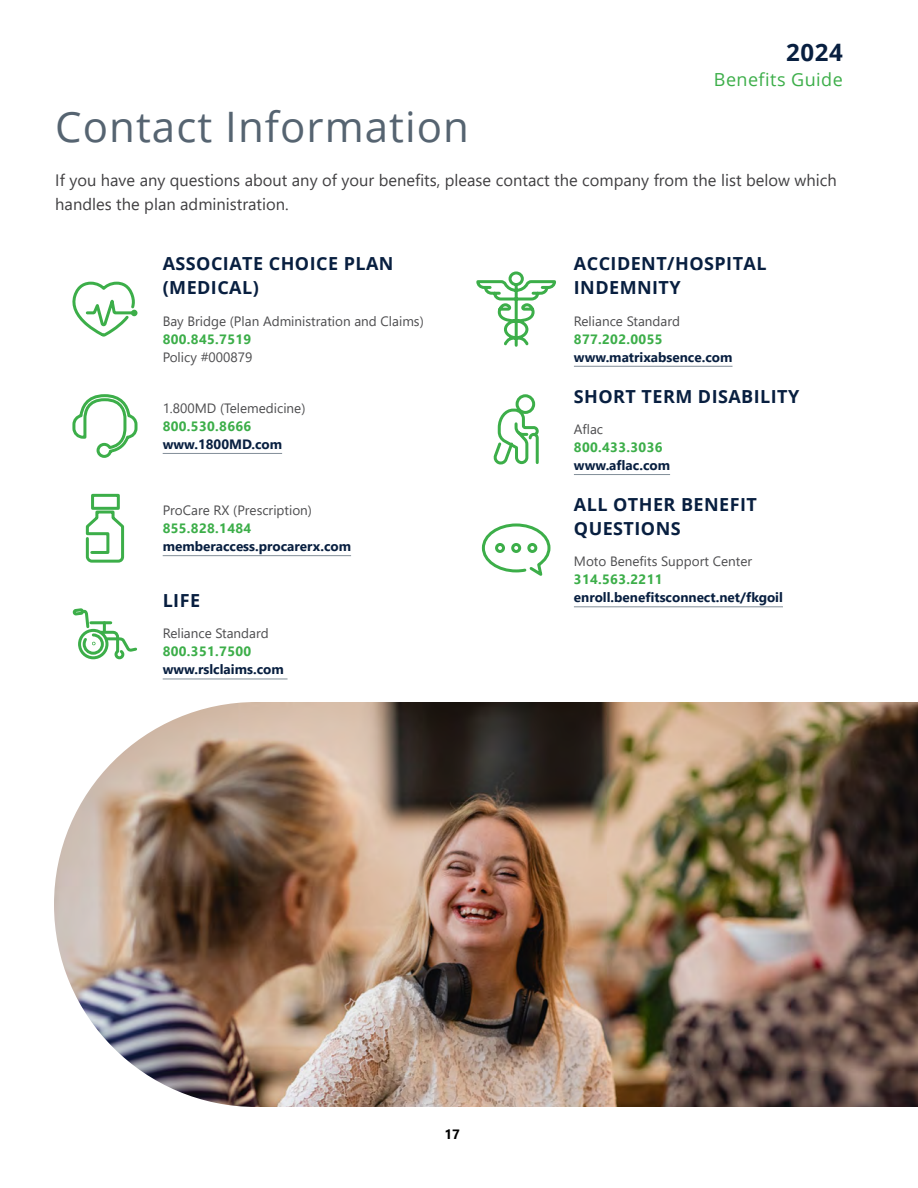
<style>
.page{position:relative;width:918px;height:1188px;background:#fff}
.page>*{position:absolute;margin:0;border:0;box-sizing:border-box;transform-origin:0 0}
.t1{font:42px "Open Sans";letter-spacing:.025em;color:#566471}
.t2{font:700 24px "Open Sans";color:#081f40}
.t3{font:700 18px/24px "Open Sans";letter-spacing:.025em;color:#081f40}
.t4{font:18px "Open Sans";letter-spacing:.025em;color:#3cae49}
.t5{font:16.5px/24px "Segoe UI";color:#414042}
.t6{font:13.5px "Segoe UI";color:#4d4d4f}
.t7{font:700 13.5px "Segoe UI";color:#081f40}
.t8{font:700 13.5px "Segoe UI";letter-spacing:.025em;color:#3cae49}
.t9{font:700 13.5px "Segoe UI";color:#000}
</style>
<div class="page">
<img style="left:54px;top:702px;width:864px;height:405px">
<svg style="left:72px;top:281px;width:65px;height:56px"></svg>
<div style="left:131px;top:310px;width:7px;height:6px;border:3px solid #3cae49;border-radius:50%"></div>
<svg style="left:72px;top:394px;width:66px;height:64px"></svg>
<hr style="left:163px;top:453px;width:119px;height:1px;background:#828e98">
<hr style="left:163px;top:555px;width:188px;height:1px;background:#828e98">
<svg style="left:72px;top:493px;width:65px;height:167px"></svg>
<hr style="left:163px;top:679px;width:125px;height:1px;background:#828e98">
<svg style="left:476px;top:271px;width:80px;height:76px"></svg>
<hr style="left:574px;top:366px;width:159px;height:1px;background:#828e98">
<div style="left:516px;top:394px;width:19px;height:20px;border:3px solid #3cae49;border-radius:50%"></div>
<svg style="left:493px;top:407px;width:46px;height:58px"></svg>
<hr style="left:574px;top:474px;width:96px;height:1px;background:#828e98">
<svg style="left:481px;top:523px;width:70px;height:53px"></svg>
<hr style="left:574px;top:606px;width:209px;height:1px;background:#828e98">
<h2 class="t2" style="left:786px;top:35px;width:58px">2024</h2>
<h3 class="t4" style="left:714px;top:67px;width:130px">Benefits Guide</h3>
<h1 class="t1" style="left:55px;top:98px;width:415px">Contact Information</h1>
<p class="t5" style="left:55px;top:167px;width:783px">If you have any questions about any of your benefits, please contact the company from the list below which handles the plan administration.</p>
<h3 class="t3" style="left:163px;top:251px;width:232px">ASSOCIATE CHOICE PLAN (MEDICAL)</h3>
<p class="t6" style="left:163px;top:308px;width:263px">Bay Bridge (Plan Administration and Claims)</p>
<p class="t8" style="left:163px;top:326px;width:90px">800.845.7519</p>
<p class="t6" style="left:163px;top:344px;width:91px">Policy #000879</p>
<p class="t6" style="left:163px;top:395px;width:144px">1.800MD (Telemedicine)</p>
<p class="t8" style="left:163px;top:413px;width:90px">800.530.8666</p>
<p class="t7" style="left:163px;top:431px;width:121px">www.1800MD.com</p>
<p class="t6" style="left:163px;top:498px;width:151px">ProCare RX (Prescription)</p>
<p class="t8" style="left:163px;top:516px;width:90px">855.828.1484</p>
<p class="t7" style="left:163px;top:534px;width:190px">memberaccess.procarerx.com</p>
<h3 class="t3" style="left:163px;top:588px;width:39px">LIFE</h3>
<p class="t6" style="left:163px;top:621px;width:108px">Reliance Standard</p>
<p class="t8" style="left:163px;top:639px;width:90px">800.351.7500</p>
<p class="t7" style="left:163px;top:657px;width:123px">www.rslclaims.com</p>
<h3 class="t3" style="left:574px;top:251px;width:194px">ACCIDENT/HOSPITAL<br>INDEMNITY</h3>
<p class="t6" style="left:574px;top:308px;width:108px">Reliance Standard</p>
<p class="t8" style="left:574px;top:326px;width:90px">877.202.0055</p>
<p class="t7" style="left:574px;top:344px;width:160px">www.matrixabsence.com</p>
<h3 class="t3" style="left:574px;top:384px;width:227px">SHORT TERM DISABILITY</h3>
<p class="t6" style="left:574px;top:417px;width:31px">Aflac</p>
<p class="t8" style="left:574px;top:435px;width:90px">800.433.3036</p>
<p class="t7" style="left:574px;top:453px;width:98px">www.aflac.com</p>
<h3 class="t3" style="left:574px;top:492px;width:184px">ALL OTHER BENEFIT<br>QUESTIONS</h3>
<p class="t6" style="left:574px;top:549px;width:180px">Moto Benefits Support Center</p>
<p class="t8" style="left:574px;top:567px;width:90px">314.563.2211</p>
<p class="t7" style="left:574px;top:585px;width:211px">enroll.benefitsconnect.net/fkgoil</p>
<p class="t9" style="left:444px;top:1121px;width:17px">17</p>
</div>
